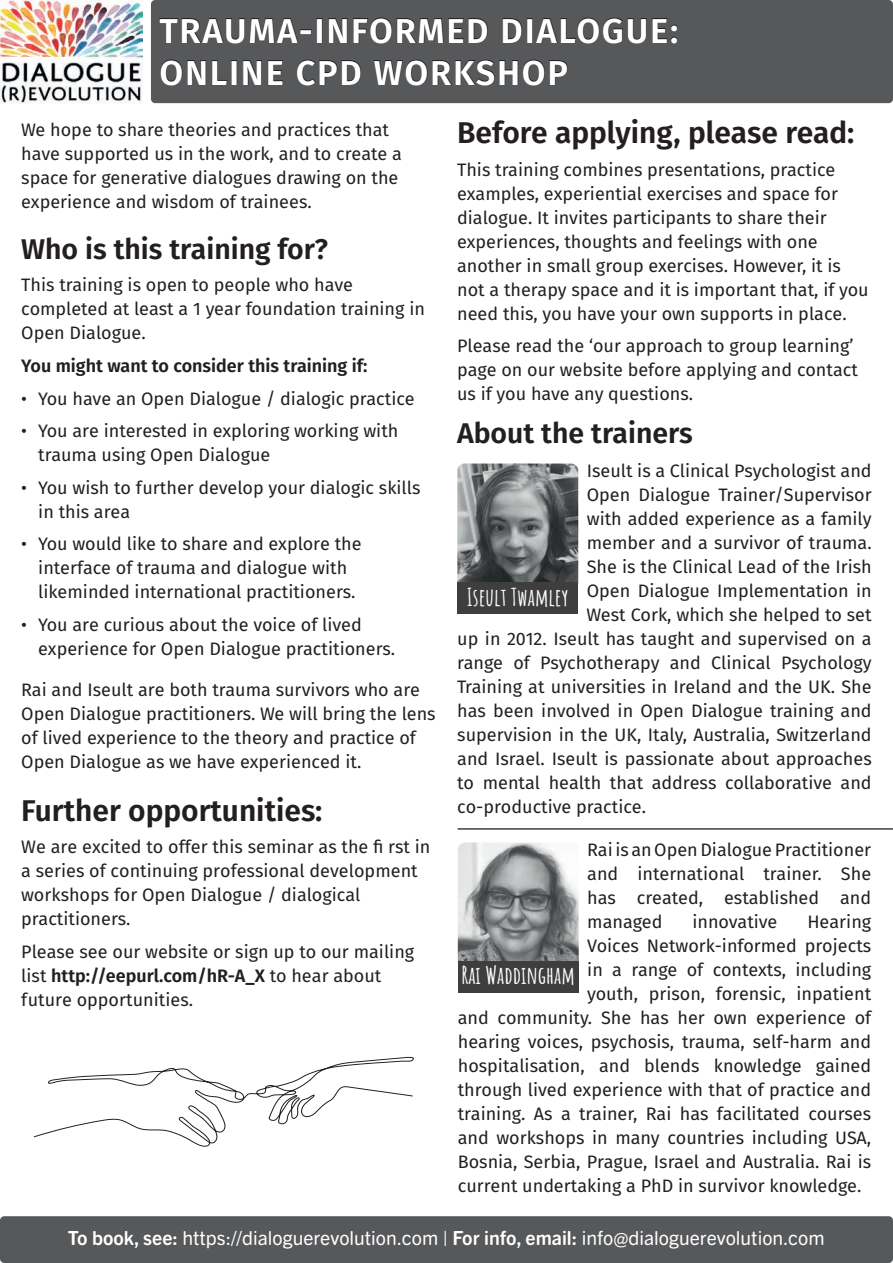
<style>
.page{position:relative;width:893px;height:1263px;background:#fff}
.page>*{position:absolute;margin:0;border:0;box-sizing:border-box;transform-origin:0 0}
.t1{font:600 34.5px/42px "Fira Sans";letter-spacing:.05em;color:#fff}
.t2{font:600 30px "Fira Sans";color:#231f20}
.t3{font:600 28.5px "Fira Sans";color:#231f20}
.t4{font:700 24px "Amatic SC";color:#fff}
.t5{font:19.5px "Trade Gothic Next SR Pro";color:#fff}
.t6{font:18px/24px "Fira Sans";color:#231f20}
.t7{font:600 18px "Fira Sans";color:#231f20}
.s1{font-weight:600}
.s2{font-weight:700}
</style>
<div class="page">
<hr style="left:458px;top:828px;width:435px;height:2px;background:#3e3e3f">
<img style="left:457px;top:463px;width:121px;height:119px">
<div style="left:457px;top:582px;width:121px;height:31px;background:#3e3e3f"></div>
<img style="left:458px;top:842px;width:121px;height:119px">
<div style="left:458px;top:961px;width:121px;height:31px;background:#3e3e3f"></div>
<img style="left:0;top:0;width:142px;height:103px">
<div style="left:151px;top:0;width:742px;height:103px;background:#57585a;border-radius:4px"></div>
<svg style="left:159px;top:18px;width:139px;height:25px"></svg>
<div style="left:300px;top:30px;width:11px;height:4px;border:1px solid #231f20"></div>
<div style="left:317px;top:18px;width:5px;height:25px;border:1px solid #231f20"></div>
<svg style="left:329px;top:18px;width:18px;height:25px"></svg>
<svg style="left:353px;top:18px;width:135px;height:25px"></svg>
<svg style="left:503px;top:18px;width:19px;height:25px"></svg>
<div style="left:527px;top:18px;width:5px;height:25px;border:1px solid #231f20"></div>
<svg style="left:536px;top:18px;width:110px;height:25px"></svg>
<svg style="left:652px;top:18px;width:25px;height:25px"></svg>
<svg style="left:160px;top:60px;width:46px;height:25px"></svg>
<svg style="left:212px;top:60px;width:15px;height:25px"></svg>
<div style="left:231px;top:60px;width:6px;height:25px;border:1px solid #231f20"></div>
<svg style="left:243px;top:60px;width:19px;height:25px"></svg>
<svg style="left:268px;top:60px;width:15px;height:25px"></svg>
<svg style="left:297px;top:60px;width:64px;height:25px"></svg>
<svg style="left:374px;top:60px;width:193px;height:25px"></svg>
<div style="left:0;top:1216px;width:893px;height:47px;background:#57585a;border-radius:4px"></div>
<svg style="left:33px;top:1056px;width:381px;height:91px"></svg>
<h1 class="t1" style="left:159px;top:7px;width:520px">TRAUMA-INFORMED DIALOGUE:<br>ONLINE CPD WORKSHOP</h1>
<p class="t6" style="left:21px;top:117px;width:382px">We hope to share theories and practices that have supported us in the work, and to create a space for generative dialogues drawing on the experience and wisdom of trainees.</p>
<h3 class="t3" style="left:21px;top:226px;width:308px">Who is this training for?</h3>
<p class="t6" style="left:21px;top:273px;width:405px">This training is open to people who have completed at least a 1 year foundation training in<br>Open Dialogue.</p>
<p class="t7" style="left:21px;top:351px;width:348px">You might want to consider this training if:</p>
<p class="t6" style="left:21px;top:386px;width:395px">• You have an Open Dialogue / dialogic practice</p>
<p class="t6" style="left:38px;top:419px;width:362px;text-indent:-17px">• You are interested in exploring working with trauma using Open Dialogue</p>
<p class="t6" style="left:38px;top:475px;width:384px;text-indent:-17px">• You wish to further develop your dialogic skills in this area</p>
<p class="t6" style="left:38px;top:532px;width:325px;text-indent:-17px">• You would like to share and explore the interface of trauma and dialogue with likeminded international practitioners.</p>
<p class="t6" style="left:38px;top:612px;width:358px;text-indent:-17px">• You are curious about the voice of lived experience for Open Dialogue practitioners.</p>
<p class="t6" style="left:21px;top:677px;width:416px">Rai and Iseult are both trauma survivors who are Open Dialogue practitioners. We will bring the lens of lived experience to the theory and practice of Open Dialogue as we have experienced it.</p>
<h2 class="t2" style="left:21px;top:785px;width:303px">Further opportunities:</h2>
<p class="t6" style="left:21px;top:835px;width:411px">We are excited to offer this seminar as the fi rst in a series of continuing professional development workshops for Open Dialogue / dialogical practitioners.</p>
<p class="t6" style="left:21px;top:939px;width:394px">Please see our website or sign up to our mailing list <span class="s1">http://eepurl.com/hR-A_X</span> to hear about future opportunities.</p>
<h2 class="t2" style="left:457px;top:108px;width:399px">Before applying, please read:</h2>
<p class="t6" style="left:457px;top:157px;width:413px">This training combines presentations, practice examples, experiential exercises and space for dialogue. It invites participants to share their experiences, thoughts and feelings with one another in small group exercises. However, it is not a therapy space and it is important that, if you need this, you have your own supports in place.</p>
<p class="t6" style="left:457px;top:334px;width:402px">Please read the ‘our approach to group learning’ page on our website before applying and contact us if you have any questions.</p>
<h3 class="t3" style="left:457px;top:409px;width:237px">About the trainers</h3>
<p class="t6" style="left:587px;top:459px;width:286px">Iseult is a Clinical Psychologist and</p>
<p class="t6" style="left:587px;top:483px;width:286px">Open Dialogue Trainer/Supervisor</p>
<p class="t6" style="left:587px;top:507px;width:286px">with added experience as a family</p>
<p class="t6" style="left:587px;top:531px;width:286px">member and a survivor of trauma.</p>
<p class="t6" style="left:587px;top:555px;width:286px">She is the Clinical Lead of the Irish</p>
<p class="t6" style="left:587px;top:579px;width:286px">Open Dialogue Implementation in</p>
<p class="t6" style="left:587px;top:603px;width:287px">West Cork, which she helped to set</p>
<p class="t6" style="left:457px;top:627px;width:416px">up in 2012. Iseult has taught and supervised on a</p>
<p class="t6" style="left:457px;top:651px;width:416px">range of Psychotherapy and Clinical Psychology</p>
<p class="t6" style="left:457px;top:675px;width:416px">Training at universities in Ireland and the UK. She</p>
<p class="t6" style="left:457px;top:699px;width:416px">has been involved in Open Dialogue training and</p>
<p class="t6" style="left:457px;top:723px;width:416px">supervision in the UK, Italy, Australia, Switzerland</p>
<p class="t6" style="left:457px;top:747px;width:416px">and Israel. Iseult is passionate about approaches</p>
<p class="t6" style="left:457px;top:771px;width:416px">to mental health that address collaborative and</p>
<p class="t6" style="left:457px;top:795px;width:190px">co-productive practice.</p>
<h3 class="t4" style="left:467px;top:578px;width:103px">Iseult Twamley</h3>
<p class="t6" style="left:587px;top:838px;width:285px;text-align:justify">Rai is an Open Dialogue Practitioner and international trainer. She has created, established and managed</p>
<p class="t6" style="left:692px;top:910px;width:87px">innovative</p>
<p class="t6" style="left:807px;top:910px;width:65px">Hearing</p>
<p class="t6" style="left:587px;top:934px;width:285px">Voices Network-informed projects</p>
<p class="t6" style="left:587px;top:958px;width:285px">in a range of contexts, including</p>
<p class="t6" style="left:587px;top:982px;width:286px">youth, prison, forensic, inpatient</p>
<p class="t6" style="left:458px;top:1006px;width:415px">and community. She has her own experience of</p>
<p class="t6" style="left:458px;top:1030px;width:415px">hearing voices, psychosis, trauma, self-harm and</p>
<p class="t6" style="left:458px;top:1054px;width:415px">hospitalisation, and blends knowledge gained</p>
<p class="t6" style="left:458px;top:1078px;width:415px">through lived experience with that of practice and</p>
<p class="t6" style="left:458px;top:1101px;width:415px">training. As a trainer, Rai has facilitated courses</p>
<p class="t6" style="left:458px;top:1125px;width:415px">and workshops in many countries including USA,</p>
<p class="t6" style="left:458px;top:1149px;width:415px">Bosnia, Serbia, Prague, Israel and Australia. Rai is</p>
<p class="t6" style="left:458px;top:1173px;width:405px">current undertaking a PhD in survivor knowledge.</p>
<h3 class="t4" style="left:461px;top:957px;width:115px">Rai Waddingham</h3>
<p class="t5" style="left:68px;top:1224px;width:758px"><span class="s2">To book, see:</span> https://dialoguerevolution.com | <span class="s2">For info, email:</span> info@dialoguerevolution.com</p>
</div>
